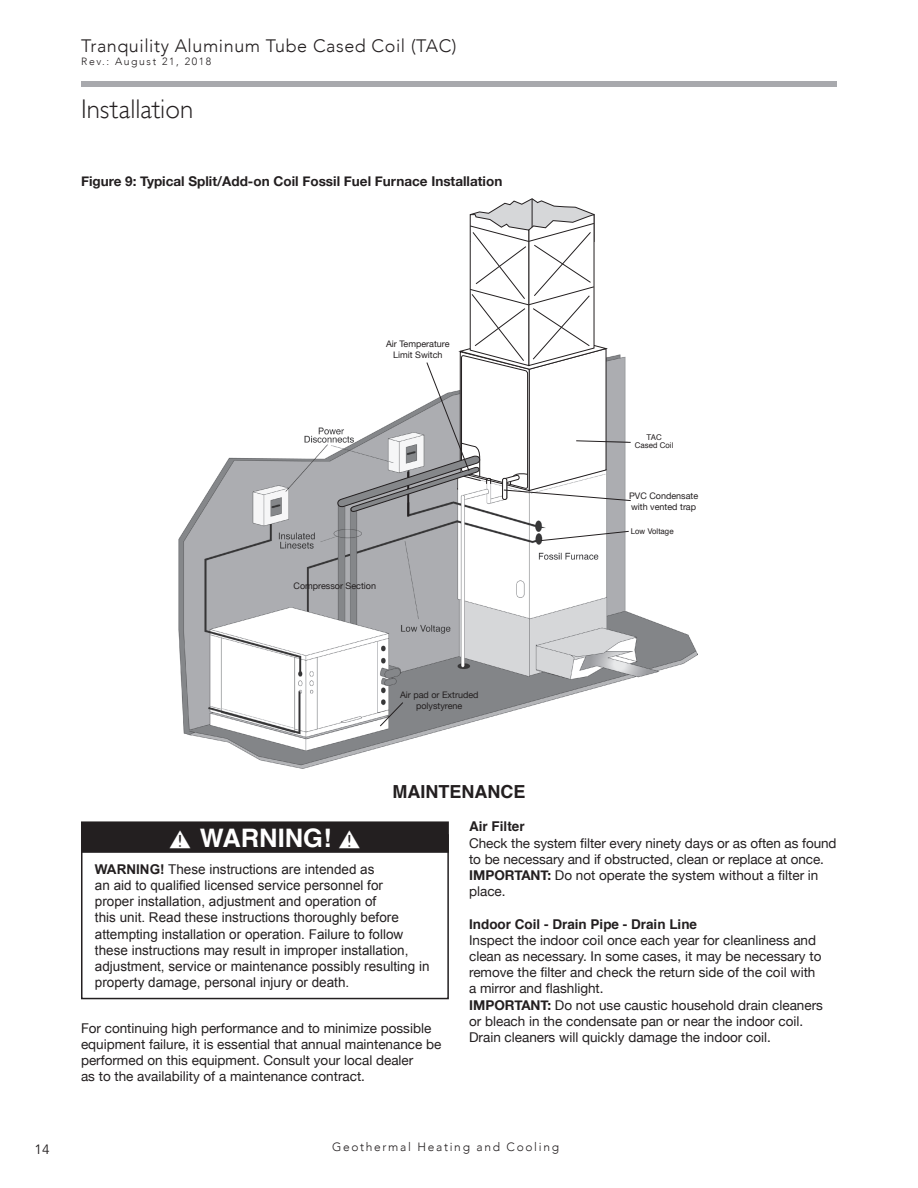
<style>
.page{position:relative;width:918px;height:1188px;background:#fff}
.page>*{position:absolute;margin:0;border:0;box-sizing:border-box;transform-origin:0 0}
.t1{font:300 27px "Gill Sans";color:#231f20}
.t2{font:700 25.5px "Helvetica";color:#fff}
.t3{font:300 18px "Avenir";letter-spacing:.03em;color:#231f20}
.t4{font:700 18px "Helvetica";color:#231f20}
.t5{font:13.5px/16.2px "Helvetica Neue";color:#231f20}
.t6{font:13.5px/16.2px "Arial";color:#231f20}
.t7{font:700 13.5px "Helvetica Neue";color:#231f20}
.t8{font:700 13.5px "Helvetica";color:#231f20}
.t9{font:13.5px "Avenir";color:#231f20}
.t10{font:300 12px "Avenir";letter-spacing:.14em;color:#231f20}
.t11{font:300 10.5px "Avenir";letter-spacing:.15em;color:#231f20}
.t12{font:9px/10.8px "Helvetica Neue";color:#231f20;text-align:center}
.t13{font:7.95px/7.9px "Helvetica";color:#231f20;text-align:center}
.s1{font-weight:700}
</style>
<div class="page">
<div style="left:81px;top:81px;width:756px;height:6px;background:#a8a9ad"></div>
<img style="left:178px;top:427px;width:519px;height:341px">
<div style="left:629px;top:417px;width:37px;height:34px;background:#fff"></div>
<svg style="left:541px;top:531px;width:88px;height:10px"></svg>
<svg style="left:379px;top:702px;width:25px;height:25px"></svg>
<svg style="left:337px;top:199px;width:294px;height:317px"></svg>
<div style="left:81px;top:834px;width:368px;height:165px;border:2px solid #231f20"></div>
<div style="left:82px;top:822px;width:366px;height:30px;background:#231f20"></div>
<div style="left:81px;top:821px;width:368px;height:32px;border:2px solid #231f20"></div>
<h3 class="t3" style="left:81px;top:35px;width:377px">Tranquility Aluminum Tube Cased Coil (TAC)</h3>
<p class="t11" style="left:81px;top:55px;width:132px">Rev.: August 21, 2018</p>
<h1 class="t1" style="left:81px;top:88px;width:114px">Installation</h1>
<p class="t7" style="left:81px;top:171px;width:423px">Figure 9: Typical Split/Add-on Coil Fossil Fuel Furnace Installation</p>
<p class="t12" style="left:386px;top:339px;width:65px">Air Temperature<br>Limit Switch</p>
<p class="t12" style="left:294px;top:580px;width:84px">Compressor Section</p>
<p class="t12" style="left:400px;top:690px;width:80px">Air pad or Extruded polystyrene</p>
<h3 class="t4" style="left:393px;top:777px;width:134px">MAINTENANCE</h3>
<p class="t13" style="left:635px;top:434px;width:40px">TAC<br>Cased Coil</p>
<p class="t12" style="left:629px;top:491px;width:71px;text-align:left">PVC Condensate with vented trap</p>
<p class="t13" style="left:631px;top:527px;width:45px">Low Voltage</p>
<h2 class="t2" style="left:200px;top:817px;width:133px">WARNING!</h2>
<p class="t6" style="left:95px;top:861px;width:336px"><span class="s1">WARNING!</span> These instructions are intended as<br>an aid to qualified licensed service personnel for<br>proper installation, adjustment and operation of<br>this unit. Read these instructions thoroughly before attempting installation or operation. Failure to follow these instructions may result in improper installation, adjustment, service or maintenance possibly resulting in property damage, personal injury or death.</p>
<p class="t5" style="left:81px;top:1020px;width:362px">For continuing high performance and to minimize possible equipment failure, it is essential that annual maintenance be performed on this equipment. Consult your local dealer<br>as to the availability of a maintenance contract.</p>
<p class="t8" style="left:469px;top:816px;width:57px">Air Filter</p>
<p class="t5" style="left:469px;top:835px;width:369px">Check the system filter every ninety days or as often as found to be necessary and if obstructed, clean or replace at once.<br><span class="s1">IMPORTANT:</span> Do not operate the system without a filter in place.</p>
<p class="t8" style="left:469px;top:913px;width:230px">Indoor Coil - Drain Pipe - Drain Line</p>
<p class="t5" style="left:469px;top:933px;width:355px">Inspect the indoor coil once each year for cleanliness and clean as necessary. In some cases, it may be necessary to remove the filter and check the return side of the coil with a mirror and flashlight.<br><span class="s1">IMPORTANT:</span> Do not use caustic household drain cleaners or bleach in the condensate pan or near the indoor coil.<br>Drain cleaners will quickly damage the indoor coil.</p>
<p class="t9" style="left:34px;top:1142px;width:17px">14</p>
<p class="t10" style="left:332px;top:1140px;width:229px">Geothermal Heating and Cooling</p>
</div>
